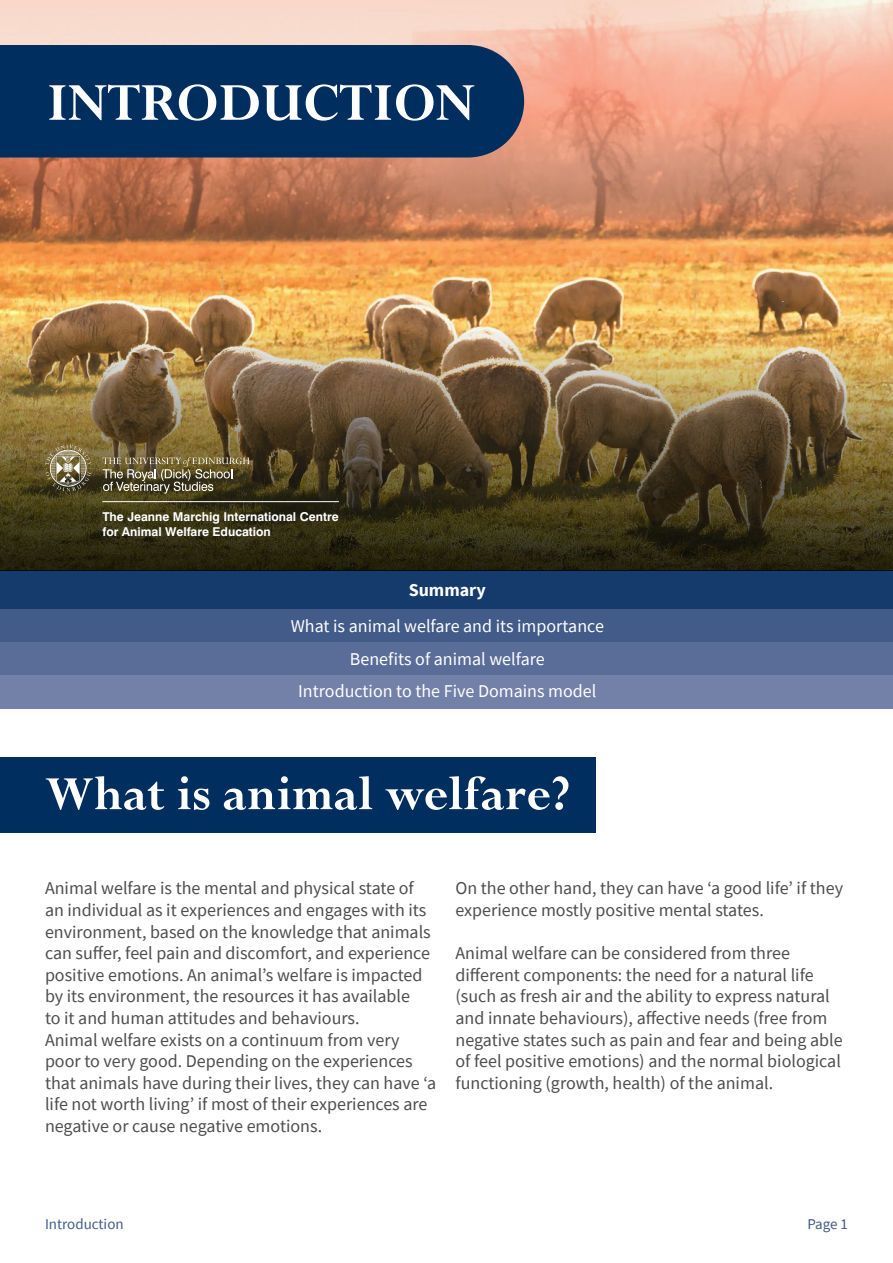
<style>
.page{position:relative;width:893px;height:1263px;background:#fff}
.page>*{position:absolute;margin:0;border:0;box-sizing:border-box;transform-origin:0 0}
.t1{font:700 58.8px "Perpetua";color:#fff}
.t2{font:700 52.5px "Perpetua";color:#fff}
.t3{font:18px/21.6px "Source Sans Pro";color:#4d4d4d}
.t4{font:18px/32.2px "Source Sans Pro";color:#fff;text-align:center}
.t5{font:700 18px "Source Sans Pro";color:#fff}
.t6{font:15px "Source Sans Pro";color:#425b89}
.t7{font:700 12.15px/14.4px "Swiss 721 BT";color:#fff}
</style>
<div class="page">
<img style="left:0;top:0;width:893px;height:330px">
<div style="left:0;top:570px;width:893px;height:39px;background:#143b6c"></div>
<div style="left:0;top:609px;width:893px;height:33px;background:#425b89"></div>
<div style="left:0;top:642px;width:893px;height:33px;background:#5a6d98"></div>
<div style="left:0;top:675px;width:893px;height:33px;background:#7381a8"></div>
<div style="left:0;top:45px;width:524px;height:113px;background:#002e5f"></div>
<img style="left:0;top:330px;width:893px;height:240px">
<hr style="left:102px;top:501px;width:237px;height:1px;background:#fff">
<svg style="left:45px;top:445px;width:46px;height:46px;background:#847959"></svg>
<svg style="left:103px;top:457px;width:146px;height:37px;background:#6e6546"></svg>
<div style="left:0;top:758px;width:595px;height:75px;background:#002e5f"></div>
<h1 class="t1" style="left:47px;top:66px;width:430px">INTRODUCTION</h1>
<p class="t7" style="left:102px;top:510px;width:238px">The Jeanne Marchig International Centre for Animal Welfare Education</p>
<p class="t5" style="left:409px;top:577px;width:79px">Summary</p>
<p class="t4" style="left:291px;top:610px;width:315px">What is animal welfare and its importance<br>Benefits of animal welfare<br>Introduction to the Five Domains model</p>
<h2 class="t2" style="left:45px;top:761px;width:527px">What is animal welfare?</h2>
<p class="t3" style="left:45px;top:877px;width:393px">Animal welfare is the mental and physical state of an individual as it experiences and engages with its environment, based on the knowledge that animals can suffer, feel pain and discomfort, and experience positive emotions. An animal’s welfare is impacted by its environment, the resources it has available<br>to it and human attitudes and behaviours.<br>Animal welfare exists on a continuum from very poor to very good. Depending on the experiences that animals have during their lives, they can have ‘a life not worth living’ if most of their experiences are negative or cause negative emotions.</p>
<p class="t3" style="left:455px;top:877px;width:389px">On the other hand, they can have ‘a good life’ if they experience mostly positive mental states.</p>
<p class="t3" style="left:455px;top:942px;width:389px">Animal welfare can be considered from three different components: the need for a natural life (such as fresh air and the ability to express natural and innate behaviours), affective needs (free from negative states such as pain and fear and being able of feel positive emotions) and the normal biological functioning (growth, health) of the animal.</p>
<p class="t6" style="left:45px;top:1215px;width:80px">Introduction</p>
<p class="t6" style="left:807px;top:1215px;width:42px">Page 1</p>
</div>
